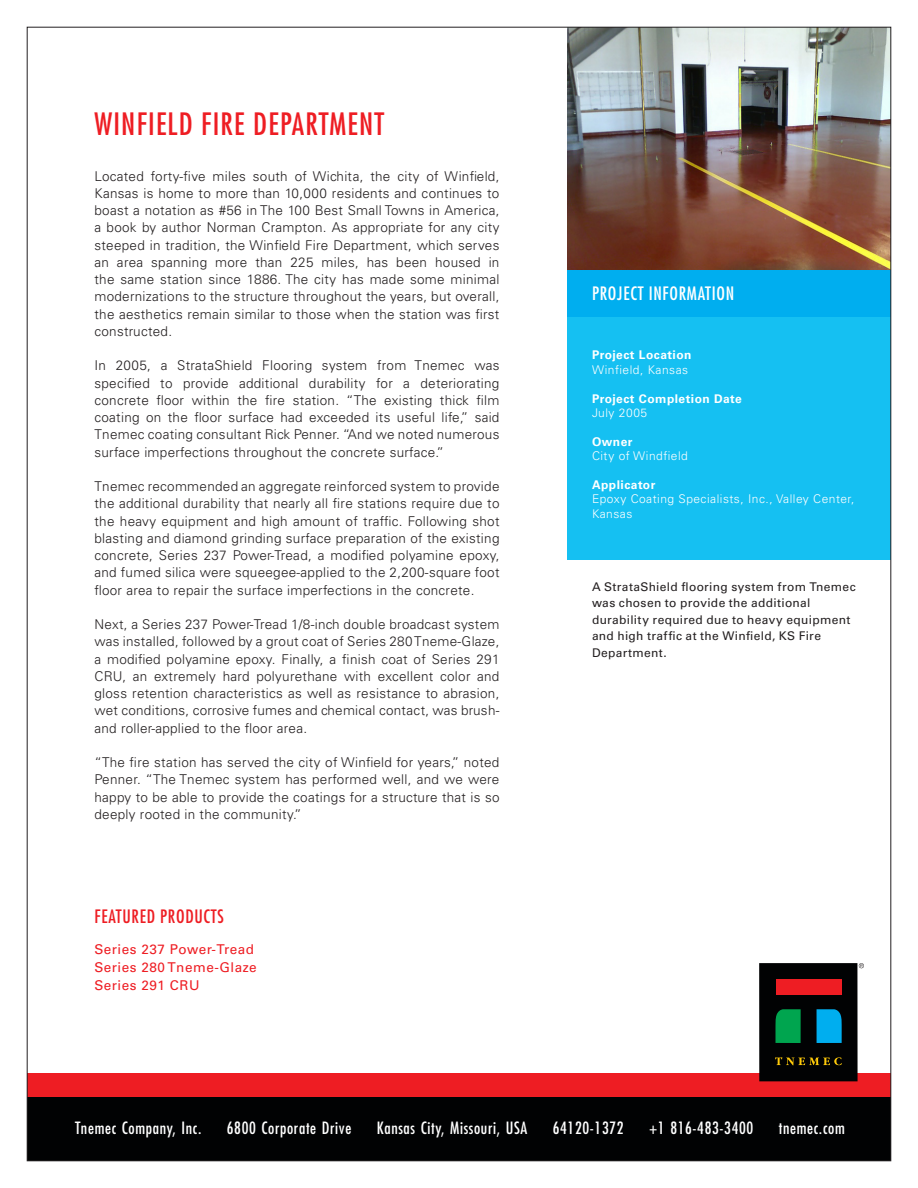
<style>
.page{position:relative;width:918px;height:1188px;background:#fff}
.page>*{position:absolute;margin:0;border:0;box-sizing:border-box;transform-origin:0 0}
.t1{font:condensed 30px "Futura Std";letter-spacing:.04em;color:#ee1d23}
.t2{font:condensed 18px "Futura Std";letter-spacing:.04em;color:#fff}
.t3{font:condensed 18px "Futura Std";letter-spacing:.04em;color:#ee1d23}
.t4{font:condensed 16.5px "Futura Std";letter-spacing:.04em;color:#fff}
.t5{font:300 13.5px/17.2px "Univers LT Std";letter-spacing:.02em;color:#231f20;text-align:justify}
.t6{font:13.5px/18px "Univers LT Std";letter-spacing:.04em;color:#ee1d23}
.Body_on_White{font:12px/16.5px "Univers LT Std";letter-spacing:.025em;color:#231f20}
.t7{font:300 12px/14.4px "Univers LT Std";letter-spacing:.04em;color:#fff}
.t8{font:700 12px "Univers LT Std";letter-spacing:.04em;color:#fff}
</style>
<div class="page">
<div style="left:27px;top:1097px;width:864px;height:64px;background:#010203"></div>
<div style="left:27px;top:1074px;width:864px;height:23px;background:#ee1d23"></div>
<div style="left:567px;top:270px;width:324px;height:47px;background:#00aeef"></div>
<div style="left:567px;top:317px;width:324px;height:243px;background:#15c0f2"></div>
<img style="left:567px;top:29px;width:322px;height:241px">
<div style="left:759px;top:963px;width:99px;height:118px;background:#010203"></div>
<div style="left:776px;top:979px;width:65px;height:15px;background:#ee1d23"></div>
<svg style="left:775px;top:1009px;width:26px;height:34px"></svg>
<svg style="left:817px;top:1009px;width:25px;height:34px"></svg>
<svg style="left:775px;top:1057px;width:67px;height:8px"></svg>
<svg style="left:859px;top:963px;width:5px;height:5px"></svg>
<p class="t1" style="left:94px;top:106px;width:291px">WINFIELD FIRE DEPARTMENT</p>
<p class="t5" style="left:94px;top:167px;width:407px">Located forty-five miles south of Wichita, the city of Winfield, Kansas is home to more than 10,000 residents and continues to boast a notation as #56 in The 100 Best Small Towns in America, a book by author Norman Crampton. As appropriate for any city steeped in tradition, the Winfield Fire Department, which serves an area spanning more than 225 miles, has been housed in the same station since 1886. The city has made some minimal modernizations to the structure throughout the years, but overall, the aesthetics remain similar to those when the station was first constructed.</p>
<p class="t5" style="left:94px;top:357px;width:407px">In 2005, a StrataShield Flooring system from Tnemec was specified to provide additional durability for a deteriorating concrete floor within the fire station. “The existing thick film coating on the floor surface had exceeded its useful life,” said Tnemec coating consultant Rick Penner. “And we noted numerous surface imperfections throughout the concrete surface.”</p>
<p class="t5" style="left:94px;top:478px;width:407px">Tnemec recommended an aggregate reinforced system to provide the additional durability that nearly all fire stations require due to the heavy equipment and high amount of traffic. Following shot blasting and diamond grinding surface preparation of the existing concrete, Series 237 Power-Tread, a modified polyamine epoxy, and fumed silica were squeegee-applied to the 2,200-square foot floor area to repair the surface imperfections in the concrete.</p>
<p class="t5" style="left:94px;top:616px;width:407px">Next, a Series 237 Power-Tread 1/8-inch double broadcast system was installed, followed by a grout coat of Series 280 Tneme-Glaze, a modified polyamine epoxy. Finally, a finish coat of Series 291<br>CRU, an extremely hard polyurethane with excellent color and gloss retention characteristics as well as resistance to abrasion, wet conditions, corrosive fumes and chemical contact, was brush&shy;and roller-applied to the floor area.</p>
<p class="t5" style="left:94px;top:754px;width:407px">“The fire station has served the city of Winfield for years,” noted Penner. “The Tnemec system has performed well, and we were happy to be able to provide the coatings for a structure that is so deeply rooted in the community.”</p>
<p class="t3" style="left:94px;top:906px;width:131px">FEATURED PRODUCTS</p>
<p class="t6" style="left:94px;top:940px;width:164px">Series 237 Power-Tread<br>Series 280 Tneme-Glaze<br>Series 291 CRU</p>
<p class="t2" style="left:592px;top:283px;width:144px">PROJECT INFORMATION</p>
<p class="t8" style="left:592px;top:348px;width:101px">Project Location</p>
<p class="t7" style="left:592px;top:362px;width:98px">Winfield, Kansas</p>
<p class="t8" style="left:592px;top:391px;width:151px">Project Completion Date</p>
<p class="t7" style="left:592px;top:405px;width:57px">July 2005</p>
<p class="t8" style="left:592px;top:434px;width:42px">Owner</p>
<p class="t7" style="left:592px;top:449px;width:97px">City of Windfield</p>
<p class="t8" style="left:592px;top:478px;width:65px">Applicator</p>
<p class="t7" style="left:592px;top:492px;width:264px">Epoxy Coating Specialists, Inc., Valley Center,<br>Kansas</p>
<p class="Body_on_White" style="left:592px;top:578px;width:265px">A StrataShield flooring system from Tnemec was chosen to provide the additional durability required due to heavy equipment and high traffic at the Winfield, KS Fire Department.</p>
<p class="t4" style="left:75px;top:1118px;width:128px">Tnemec Company, Inc.</p>
<p class="t4" style="left:227px;top:1118px;width:126px">6800 Corporate Drive</p>
<p class="t4" style="left:377px;top:1118px;width:152px">Kansas City, Missouri, USA</p>
<p class="t4" style="left:553px;top:1118px;width:72px">64120-1372</p>
<p class="t4" style="left:649px;top:1118px;width:106px">+1 816-483-3400</p>
<p class="t4" style="left:779px;top:1118px;width:68px">tnemec.com</p>
</div>
